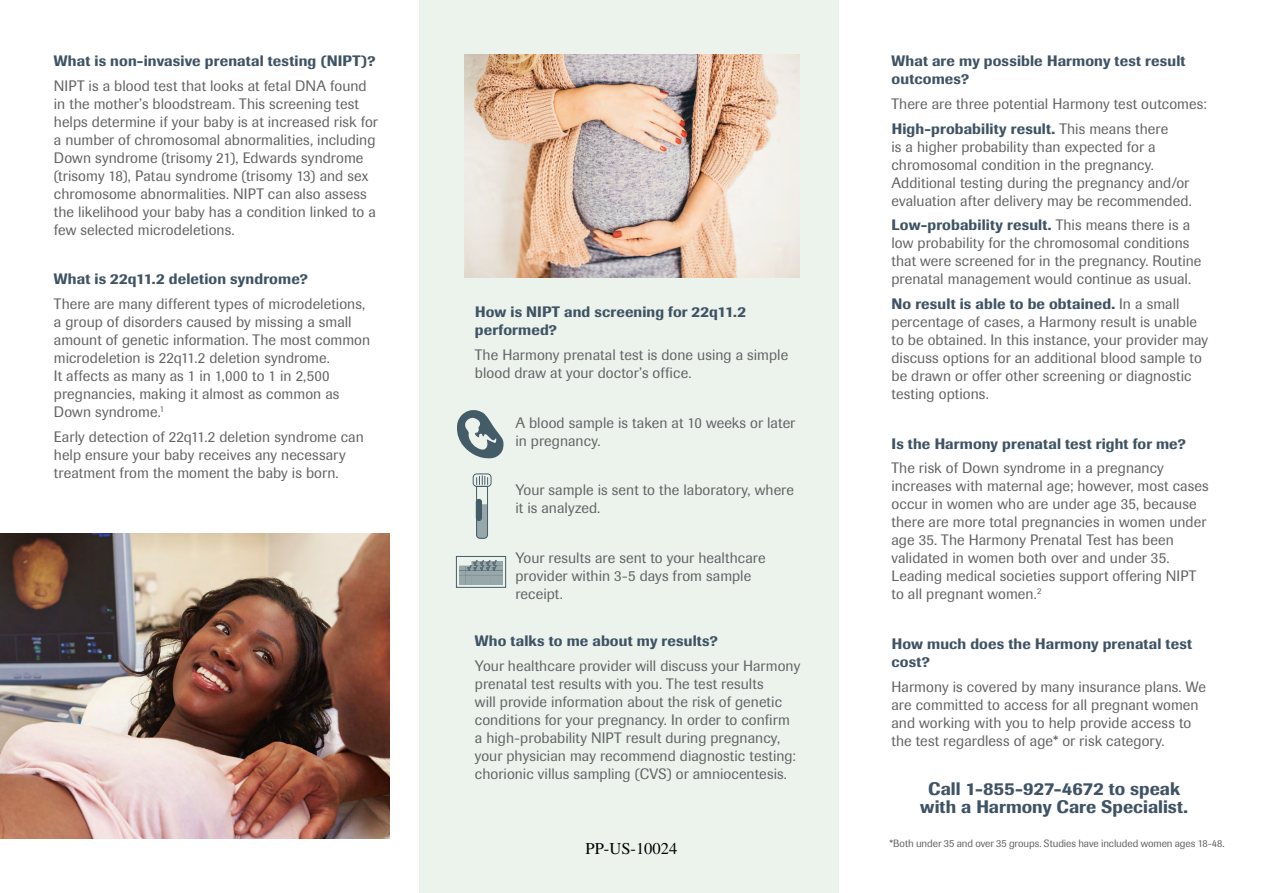
<style>
.page{position:relative;width:1263px;height:893px;background:#fff}
.page>*{position:absolute;margin:0;border:0;box-sizing:border-box;transform-origin:0 0}
.t1{font:500 18px/18px "Imago";color:#3f5364;text-align:center}
.t2{font:16.5px "Free Serif";color:#000}
.t3{font:15px/18px "Imago";letter-spacing:.005em;color:#636466}
.t4{font:500 15px/18px "Imago";letter-spacing:.01em;color:#3f5364}
.t5{font:10.5px "Imago";letter-spacing:-.01em;color:#636466}
.s1{font-weight:500;color:#3f5364}
</style>
<div class="page">
<div style="left:420px;top:0;width:419px;height:893px;background:#ecf3ed"></div>
<img style="left:0;top:533px;width:389px;height:306px">
<div style="left:473px;top:473px;width:18px;height:14px;border:1px solid #445c67;border-radius:4px"></div>
<svg style="left:476px;top:476px;width:12px;height:63px"></svg>
<svg style="left:457px;top:410px;width:47px;height:49px"></svg>
<div style="left:456px;top:556px;width:50px;height:32px;border:1px solid #445c67"></div>
<svg style="left:459px;top:560px;width:44px;height:25px"></svg>
<img style="left:464px;top:54px;width:335px;height:223px">
<p class="t4" style="left:54px;top:52px;width:323px">What is non-invasive prenatal testing (NIPT)?</p>
<p class="t3" style="left:54px;top:76px;width:325px">NIPT is a blood test that looks at fetal DNA found in the mother’s bloodstream. This screening test helps determine if your baby is at increased risk for a number of chromosomal abnormalities, including Down syndrome (trisomy 21), Edwards syndrome (trisomy 18), Patau syndrome (trisomy 13) and sex chromosome abnormalities. NIPT can also assess the likelihood your baby has a condition linked to a few selected microdeletions.</p>
<p class="t4" style="left:54px;top:270px;width:256px">What is 22q11.2 deletion syndrome?</p>
<p class="t3" style="left:54px;top:295px;width:318px">There are many different types of microdeletions, a group of disorders caused by missing a small amount of genetic information. The most common microdeletion is 22q11.2 deletion syndrome.<br>It affects as many as 1 in 1,000 to 1 in 2,500 pregnancies, making it almost as common as Down syndrome.<sup>1</sup></p>
<p class="t3" style="left:54px;top:427px;width:311px">Early detection of 22q11.2 deletion syndrome can help ensure your baby receives any necessary treatment from the moment the baby is born.</p>
<p class="t4" style="left:475px;top:303px;width:273px">How is NIPT and screening for 22q11.2 performed?</p>
<p class="t3" style="left:475px;top:346px;width:315px">The Harmony prenatal test is done using a simple blood draw at your doctor’s office.</p>
<p class="t3" style="left:515px;top:413px;width:281px">A blood sample is taken at 10 weeks or later in pregnancy.</p>
<p class="t3" style="left:515px;top:481px;width:280px">Your sample is sent to the laboratory, where it is analyzed.</p>
<p class="t3" style="left:515px;top:548px;width:252px">Your results are sent to your healthcare provider within 3-5 days from sample receipt.</p>
<p class="t4" style="left:475px;top:631px;width:245px">Who talks to me about my results?</p>
<p class="t3" style="left:475px;top:656px;width:327px">Your healthcare provider will discuss your Harmony prenatal test results with you. The test results<br>will provide information about the risk of genetic conditions for your pregnancy. In order to confirm a high-probability NIPT result during pregnancy, your physician may recommend diagnostic testing: chorionic villus sampling (CVS) or amniocentesis.</p>
<p class="t2" style="left:586px;top:841px;width:93px">PP-US-10024</p>
<p class="t4" style="left:891px;top:52px;width:296px">What are my possible Harmony test result outcomes?</p>
<p class="t3" style="left:891px;top:91px;width:317px;line-height:24.8px">There are three potential Harmony test outcomes:<br><span class="s1">High-probability result.</span> This means there</p>
<p class="t3" style="left:891px;top:137px;width:302px">is a higher probability than expected for a chromosomal condition in the pregnancy.<br>Additional testing during the pregnancy and/or evaluation after delivery may be recommended.</p>
<p class="t3" style="left:891px;top:216px;width:311px"><span class="s1">Low-probability result.</span> This means there is a low probability for the chromosomal conditions that were screened for in the pregnancy. Routine prenatal management would continue as usual.</p>
<p class="t3" style="left:891px;top:295px;width:318px"><span class="s1">No result is able to be obtained.</span> In a small percentage of cases, a Harmony result is unable to be obtained. In this instance, your provider may discuss options for an additional blood sample to be drawn or offer other screening or diagnostic testing options.</p>
<p class="t4" style="left:891px;top:434px;width:296px">Is the Harmony prenatal test right for me?</p>
<p class="t3" style="left:891px;top:459px;width:319px">The risk of Down syndrome in a pregnancy increases with maternal age; however, most cases occur in women who are under age 35, because there are more total pregnancies in women under age 35. The Harmony Prenatal Test has been validated in women both over and under 35.<br>Leading medical societies support offering NIPT to all pregnant women.<sup>2</sup></p>
<p class="t4" style="left:891px;top:634px;width:302px">How much does the Harmony prenatal test cost?</p>
<p class="t3" style="left:891px;top:677px;width:316px">Harmony is covered by many insurance plans. We are committed to access for all pregnant women and working with you to help provide access to the test regardless of age* or risk category.</p>
<p class="t1" style="left:920px;top:780px;width:269px">Call 1-855-927-4672 to speak with a Harmony Care Specialist.</p>
<p class="t5" style="left:889px;top:837px;width:337px">*Both under 35 and over 35 groups. Studies have included women ages 18-48.</p>
</div>
